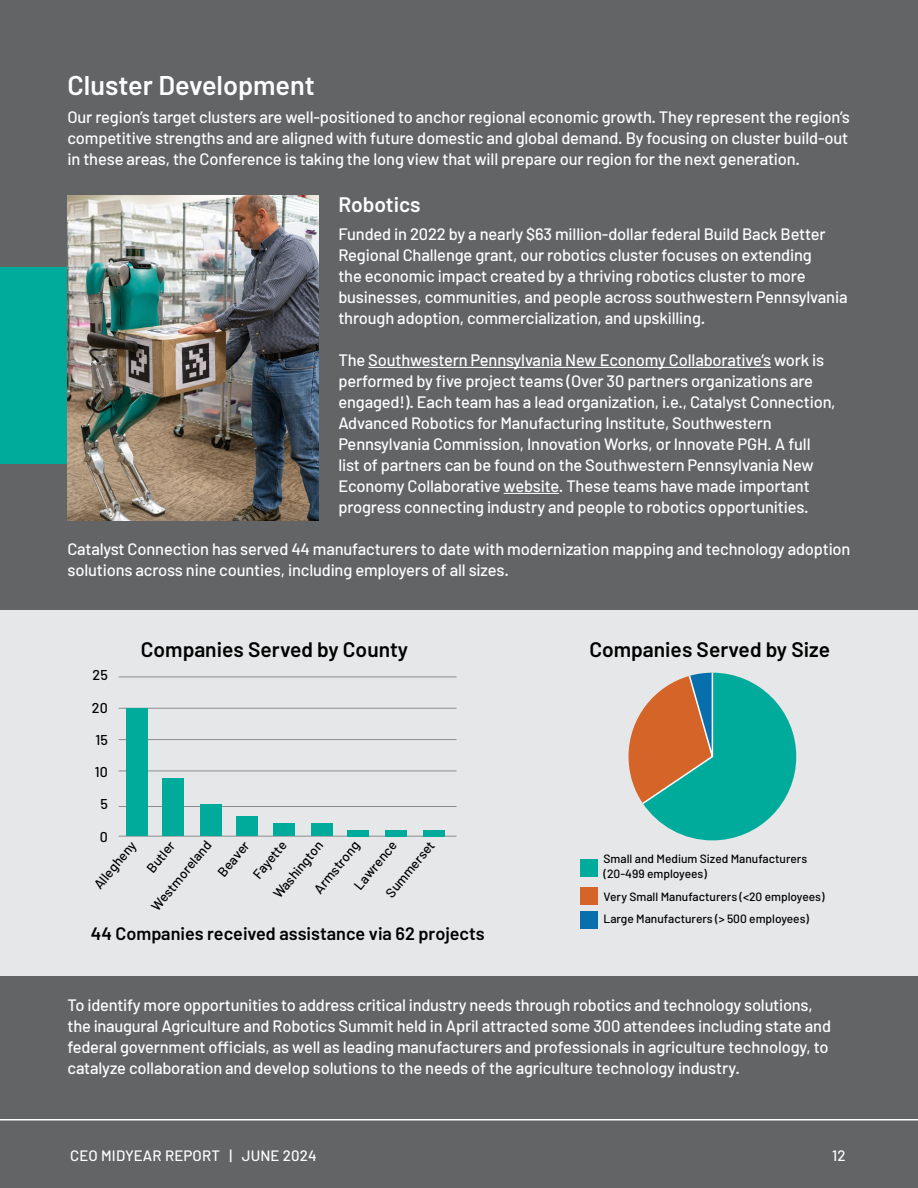
<style>
.page{position:relative;width:918px;height:1188px;background:#636466}
.page>*{position:absolute;margin:0;border:0;box-sizing:border-box;transform-origin:0 0}
.t1{font:600 27px "Barlow";color:#fff}
.t2{font:600 21px "Barlow";color:#000}
.t3{font:600 21px "Barlow";color:#fff}
.t4{font:600 18px "Barlow";color:#000}
.t5{font:500 16.5px/21px "Barlow";letter-spacing:-.01em;color:#fff}
.t6{font:500 15px "Barlow";letter-spacing:.01em;color:#fff}
.t7{font:500 14.25px "Barlow";color:#000}
.t8{font:500 13.5px/28px "Barlow";color:#000;text-align:center}
.t9{font:500 12px/15px "Barlow";color:#000}
</style>
<div class="page">
<div style="left:0;top:267px;width:183px;height:196px;background:#00ab9c"></div>
<div style="left:0;top:610px;width:918px;height:365px;background:#e6e7e8"></div>
<hr style="left:368px;top:367px;width:403px;height:1px;background:#fff">
<hr style="left:504px;top:493px;width:55px;height:1px;background:#fff">
<img style="left:68px;top:195px;width:250px;height:325px">
<hr style="left:0;top:1119px;width:918px;height:1px;background:#fff">
<hr style="left:119px;top:677px;width:338px;height:1px;background:#8a8c8e">
<hr style="left:119px;top:708px;width:338px;height:1px;background:#8a8c8e">
<hr style="left:119px;top:739px;width:338px;height:1px;background:#8a8c8e">
<hr style="left:119px;top:771px;width:338px;height:1px;background:#8a8c8e">
<hr style="left:119px;top:806px;width:338px;height:1px;background:#8a8c8e">
<hr style="left:119px;top:836px;width:338px;height:1px;background:#8a8c8e">
<div style="left:581px;top:859px;width:17px;height:17px;background:#00ab9c"></div>
<div style="left:581px;top:888px;width:17px;height:17px;background:#d46428"></div>
<div style="left:581px;top:912px;width:17px;height:17px;background:#0770ac"></div>
<div style="left:126px;top:708px;width:21px;height:128px;background:#00ab9c"></div>
<div style="left:162px;top:778px;width:22px;height:58px;background:#00ab9c"></div>
<div style="left:200px;top:804px;width:21px;height:32px;background:#00ab9c"></div>
<div style="left:236px;top:816px;width:22px;height:20px;background:#00ab9c"></div>
<div style="left:274px;top:824px;width:21px;height:12px;background:#00ab9c"></div>
<div style="left:311px;top:824px;width:22px;height:12px;background:#00ab9c"></div>
<div style="left:347px;top:830px;width:21px;height:6px;background:#00ab9c"></div>
<div style="left:385px;top:830px;width:21px;height:6px;background:#00ab9c"></div>
<div style="left:423px;top:830px;width:21px;height:6px;background:#00ab9c"></div>
<svg style="left:629px;top:672px;width:167px;height:168px"></svg>
<h1 class="t1" style="left:68px;top:68px;width:249px">Cluster Development</h1>
<p class="t5" style="left:68px;top:106px;width:784px;text-align:justify">Our region’s target clusters are well-positioned to anchor regional economic growth. They represent the region’s competitive strengths and are aligned with future domestic and global demand. By focusing on cluster build-out in these areas, the Conference is taking the long view that will prepare our region for the next generation.</p>
<p class="t3" style="left:338px;top:191px;width:84px">Robotics</p>
<p class="t5" style="left:338px;top:223px;width:511px">Funded in 2022 by a nearly $63 million-dollar federal Build Back Better Regional Challenge grant, our robotics cluster focuses on extending<br>the economic impact created by a thriving robotics cluster to more businesses, communities, and people across southwestern Pennsylvania through adoption, commercialization, and upskilling.</p>
<p class="t5" style="left:338px;top:349px;width:499px">The Southwestern Pennsylvania New Economy Collaborative’s work is performed by five project teams (Over 30 partners organizations are engaged!). Each team has a lead organization, i.e., Catalyst Connection, Advanced Robotics for Manufacturing Institute, Southwestern Pennsylvania Commission, Innovation Works, or Innovate PGH. A full list of partners can be found on the Southwestern Pennsylvania New Economy Collaborative website. These teams have made important progress connecting industry and people to robotics opportunities.</p>
<p class="t5" style="left:67px;top:538px;width:785px">Catalyst Connection has served 44 manufacturers to date with modernization mapping and technology adoption solutions across nine counties, including employers of all sizes.</p>
<p class="t2" style="left:141px;top:637px;width:269px">Companies Served by County</p>
<p class="t2" style="left:589px;top:637px;width:242px">Companies Served by Size</p>
<p class="t7" style="left:93px;top:667px;width:17px">25</p>
<p class="t7" style="left:92px;top:699px;width:17px">20</p>
<p class="t7" style="left:95px;top:731px;width:14px">15</p>
<p class="t7" style="left:95px;top:763px;width:14px">10</p>
<p class="t7" style="left:100px;top:796px;width:9px">5</p>
<p class="t7" style="left:100px;top:828px;width:10px">0</p>
<p class="t8" style="left:86px;top:878px;width:59px;rotate:-51deg">Allegheny</p>
<p class="t8" style="left:122px;top:882px;width:87px;rotate:-51deg">Butler<br>Westmoreland</p>
<p class="t8" style="left:210px;top:866px;width:43px;rotate:-51deg">Beaver</p>
<p class="t8" style="left:245px;top:868px;width:46px;rotate:-51deg">Fayette</p>
<p class="t8" style="left:377px;top:887px;width:70px;rotate:-51deg">Summerset</p>
<p class="t8" style="left:346px;top:879px;width:60px;rotate:-51deg">Lawrence</p>
<p class="t8" style="left:306px;top:883px;width:65px;rotate:-51deg">Armstrong</p>
<p class="t8" style="left:265px;top:888px;width:71px;rotate:-51deg">Washington</p>
<p class="t4" style="left:91px;top:923px;width:395px">44 Companies received assistance via 62 projects</p>
<p class="t9" style="left:604px;top:851px;width:205px">Small and Medium Sized Manufacturers (20-499 employees)</p>
<p class="t9" style="left:604px;top:885px;width:222px;line-height:22.5px">Very Small Manufacturers (&lt;20 employees)<br>Large Manufacturers (&gt; 500 employees)</p>
<p class="t5" style="left:68px;top:994px;width:765px">To identify more opportunities to address critical industry needs through robotics and technology solutions, the inaugural Agriculture and Robotics Summit held in April attracted some 300 attendees including state and federal government officials, as well as leading manufacturers and professionals in agriculture technology, to catalyze collaboration and develop solutions to the needs of the agriculture technology industry.</p>
<p class="t6" style="left:70px;top:1146px;width:248px">CEO MIDYEAR REPORT | JUNE 2024</p>
<p class="t6" style="left:832px;top:1146px;width:15px">12</p>
</div>
